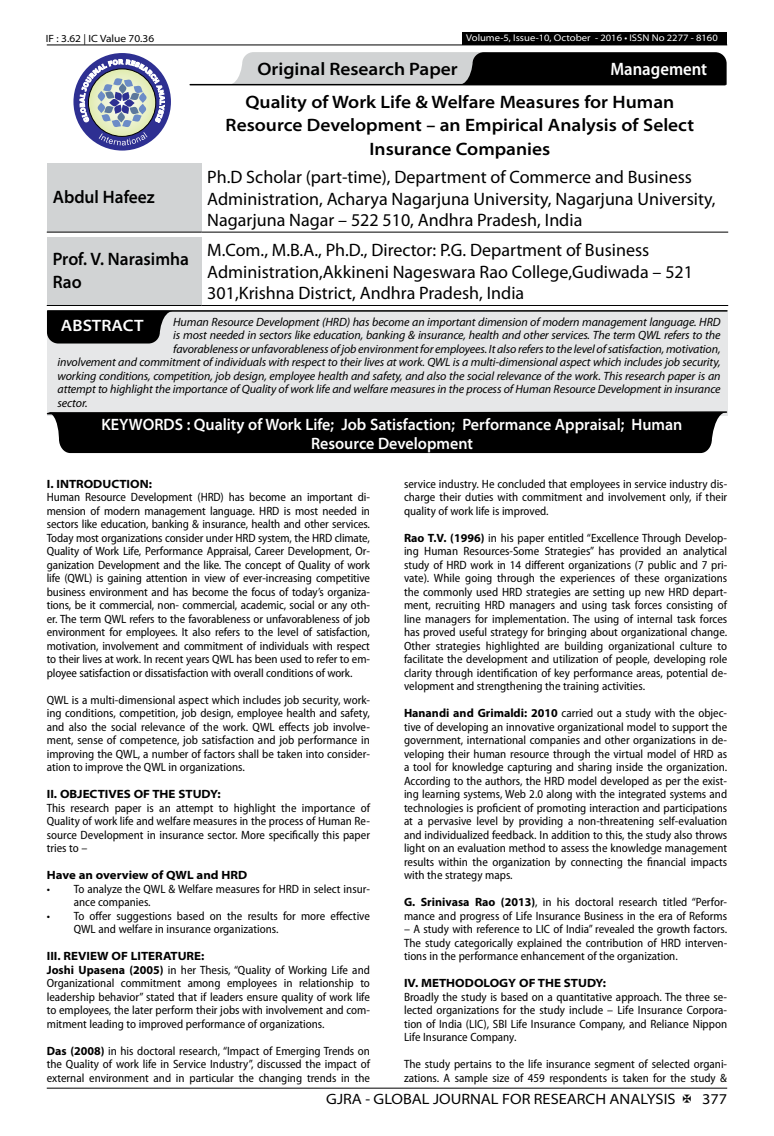
<style>
.page{position:relative;width:774px;height:1136px;background:#fff}
.page>*{position:absolute;margin:0;border:0;box-sizing:border-box;transform-origin:0 0}
.t1{font:18px/21.6px "Myriad Pro";color:#000}
.t2{font:600 semi-expanded 18px/23.4px "Myriad Pro";color:#000;text-align:center}
.t3{font:600 semi-expanded 18px/23.4px "Myriad Pro";color:#000;scale:.9 1}
.t4{font:600 semi-condensed 18px "Myriad Pro";color:#fff}
.t5{font:600 semi-expanded 16.5px/18.5px "Myriad Pro";color:#fff;text-align:center;scale:.9 1}
.t6{font:600 semi-expanded 16.5px "Myriad Pro";color:#fff}
.t7{font:semi-expanded 15px "Myriad Pro";color:#000}
.t8{font:semi-condensed 12px/13.5px "Myriad Pro";color:#000;text-align:justify}
.t9{font:italic 12px "Myriad Pro";letter-spacing:-.01em;color:#000}
.t10{font:700 semi-expanded 12px "Myriad Pro";color:#000}
.t11{font:semi-expanded 10.5px "Myriad Pro";color:#000}
.t12{font:semi-expanded 9.75px "Myriad Pro";color:#fff}
.s1{font-weight:700;font-stretch:semi-expanded}
.s2{font-weight:700;font-stretch:normal}
</style>
<div class="page">
<hr style="left:47px;top:1087px;width:680px;height:1px;background:#000">
<div style="left:462px;top:32px;width:265px;height:13px;background:#000"></div>
<hr style="left:47px;top:45px;width:680px;height:1px;background:#000">
<svg style="left:229px;top:52px;width:498px;height:33px;background:#686969"></svg>
<div style="left:73px;top:53px;width:98px;height:97px;background:#2e3092;border-radius:50%"></div>
<svg style="left:80px;top:59px;width:85px;height:86px"></svg>
<div style="left:47px;top:163px;width:154px;height:69px;background:#d1d3d4"></div>
<hr style="left:47px;top:232px;width:154px;height:1px;background:#000">
<hr style="left:201px;top:232px;width:527px;height:1px;background:#000">
<div style="left:47px;top:237px;width:154px;height:68px;background:#d1d3d4"></div>
<hr style="left:47px;top:305px;width:154px;height:1px;background:#000">
<hr style="left:201px;top:305px;width:527px;height:1px;background:#000">
<div style="left:47px;top:310px;width:680px;height:105px;background:#e6e7e8"></div>
<hr style="left:48px;top:310px;width:679px;height:2px;background:#000">
<svg style="left:47px;top:311px;width:126px;height:32px;background:#161616"></svg>
<svg style="left:46px;top:410px;width:682px;height:43px;background:#131313"></svg>
<hr style="left:190px;top:84px;width:535px;height:1px;background:#000">
<p class="t11" style="left:46px;top:32px;width:110px">IF : 3.62 | IC Value 70.36</p>
<h1 class="t3" style="left:53px;top:186px;width:115px">Abdul Hafeez</h1>
<p class="t12" style="left:466px;top:32px;width:253px">Volume-5, Issue-10, October - 2016 • ISSN No 2277 - 8160</p>
<h1 class="t2" style="left:257px;top:58px;width:202px">Original Research Paper</h1>
<h1 class="t4" style="left:610px;top:59px;width:98px">Management</h1>
<h1 class="t2" style="left:226px;top:91px;width:470px">Quality of Work Life &amp; Welfare Measures for Human<br>Resource Development – an Empirical Analysis of Select<br>Insurance Companies</h1>
<h1 class="t1" style="left:207px;top:166px;width:510px">Ph.D Scholar (part-time), Department of Commerce and Business<br>Administration, Acharya Nagarjuna University, Nagarjuna University,<br>Nagarjuna Nagar – 522 510, Andhra Pradesh, India</h1>
<h1 class="t3" style="left:53px;top:247px;width:153px">Prof. V. Narasimha<br>Rao</h1>
<h1 class="t1" style="left:207px;top:240px;width:487px">M.Com., M.B.A., Ph.D., Director: P.G. Department of Business<br>Administration,Akkineni Nageswara Rao College,Gudiwada – 521<br>301,Krishna District, Andhra Pradesh, India</h1>
<p class="t9" style="left:173px;top:315px;width:549px">Human Resource Development (HRD) has become an important dimension of modern management language. HRD</p>
<p class="t9" style="left:173px;top:328px;width:549px">is most needed in sectors like education, banking &amp; insurance, health and other services. The term QWL refers to the</p>
<p class="t9" style="left:173px;top:342px;width:549px">favorableness or unfavorableness of job environment for employees. It also refers to the level of satisfaction, motivation,</p>
<p class="t9" style="left:58px;top:355px;width:664px">involvement and commitment of individuals with respect to their lives at work. QWL is a multi-dimensional aspect which includes job security,</p>
<p class="t9" style="left:58px;top:369px;width:664px">working conditions, competition, job design, employee health and safety, and also the social relevance of the work. This research paper is an</p>
<p class="t9" style="left:58px;top:382px;width:664px">attempt to highlight the importance of Quality of work life and welfare measures in the process of Human Resource Development in insurance</p>
<p class="t9" style="left:58px;top:396px;width:32px">sector.</p>
<h2 class="t6" style="left:61px;top:316px;width:84px">ABSTRACT</h2>
<h2 class="t5" style="left:102px;top:416px;width:647px">KEYWORDS : Quality of Work Life; Job Satisfaction; Performance Appraisal; Human<br>Resource Development</h2>
<p class="t10" style="left:47px;top:476px;width:107px">I. INTRODUCTION:</p>
<p class="t8" style="left:47px;top:490px;width:325px">Human Resource Development (HRD) has become an important di&shy;mension of modern management language. HRD is most needed in sectors like education, banking &amp; insurance, health and other services.<br>Today most organizations consider under HRD system, the HRD climate, Quality of Work Life, Performance Appraisal, Career Development, Or&shy;ganization Development and the like. The concept of Quality of work life (QWL) is gaining attention in view of ever-increasing competitive business environment and has become the focus of today’s organiza&shy;tions, be it commercial, non- commercial, academic, social or any oth&shy;er. The term QWL refers to the favorableness or unfavorableness of job environment for employees. It also refers to the level of satisfaction, motivation, involvement and commitment of individuals with respect to their lives at work. In recent years QWL has been used to refer to em&shy;ployee satisfaction or dissatisfaction with overall conditions of work.</p>
<p class="t8" style="left:47px;top:693px;width:325px">QWL is a multi-dimensional aspect which includes job security, work&shy;ing conditions, competition, job design, employee health and safety, and also the social relevance of the work. QWL effects job involve&shy;ment, sense of competence, job satisfaction and job performance in improving the QWL, a number of factors shall be taken into consider&shy;ation to improve the QWL in organizations.</p>
<p class="t10" style="left:47px;top:787px;width:175px">II. OBJECTIVES OF THE STUDY:</p>
<p class="t8" style="left:47px;top:801px;width:325px">This research paper is an attempt to highlight the importance of Quality of work life and welfare measures in the process of Human Re&shy;source Development in insurance sector. More specifically this paper tries to –</p>
<p class="t10" style="left:47px;top:868px;width:202px">Have an overview of QWL and HRD</p>
<p class="t8" style="left:74px;top:882px;width:298px;text-indent:-27px">• To analyze the QWL &amp; Welfare measures for HRD in select insur&shy;ance companies.</p>
<p class="t8" style="left:74px;top:909px;width:298px;text-indent:-27px">• To offer suggestions based on the results for more effective<br>QWL and welfare in insurance organizations.</p>
<p class="t8" style="left:47px;top:949px;width:325px;text-align:left"><span class="s1">III. REVIEW OF LITERATURE:<br></span><span class="s2">Joshi Upasena (2005)</span> in her Thesis, “Quality of Working Life and Organizational commitment among employees in relationship to leadership behavior” stated that if leaders ensure quality of work life to employees, the later perform their jobs with involvement and com&shy;mitment leading to improved performance of organizations.</p>
<p class="t8" style="left:47px;top:1044px;width:325px"><span class="s2">Das (2008)</span> in his doctoral research, “Impact of Emerging Trends on the Quality of work life in Service Industry”, discussed the impact of external environment and in particular the changing trends in the</p>
<p class="t8" style="left:404px;top:477px;width:325px">service industry. He concluded that employees in service industry dis&shy;charge their duties with commitment and involvement only, if their quality of work life is improved.</p>
<p class="t8" style="left:404px;top:531px;width:325px"><span class="s2">Rao T.V. (1996)</span> in his paper entitled “Excellence Through Develop&shy;ing Human Resources-Some Strategies” has provided an analytical study of HRD work in 14 different organizations (7 public and 7 pri&shy;vate). While going through the experiences of these organizations the commonly used HRD strategies are setting up new HRD depart&shy;ment, recruiting HRD managers and using task forces consisting of line managers for implementation. The using of internal task forces has proved useful strategy for bringing about organizational change.<br>Other strategies highlighted are building organizational culture to facilitate the development and utilization of people, developing role clarity through identification of key performance areas, potential de&shy;velopment and strengthening the training activities.</p>
<p class="t8" style="left:404px;top:706px;width:325px"><span class="s2">Hanandi and Grimaldi: 2010</span> carried out a study with the objec&shy;tive of developing an innovative organizational model to support the government, international companies and other organizations in de&shy;veloping their human resource through the virtual model of HRD as a tool for knowledge capturing and sharing inside the organization.<br>According to the authors, the HRD model developed as per the exist&shy;ing learning systems, Web 2.0 along with the integrated systems and technologies is proficient of promoting interaction and participations at a pervasive level by providing a non-threatening self-evaluation and individualized feedback. In addition to this, the study also throws light on an evaluation method to assess the knowledge management results within the organization by connecting the financial impacts with the strategy maps.</p>
<p class="t8" style="left:404px;top:895px;width:325px"><span class="s2">G. Srinivasa Rao (2013)</span>, in his doctoral research titled “Perfor&shy;mance and progress of Life Insurance Business in the era of Reforms</p>
<p class="t8" style="left:404px;top:922px;width:325px">– A study with reference to LIC of India” revealed the growth factors.<br>The study categorically explained the contribution of HRD interven&shy;tions in the performance enhancement of the organization.</p>
<p class="t10" style="left:404px;top:976px;width:204px">IV. METHODOLOGY OF THE STUDY:</p>
<p class="t8" style="left:404px;top:990px;width:325px">Broadly the study is based on a quantitative approach. The three se&shy;lected organizations for the study include – Life Insurance Corpora&shy;tion of India (LIC), SBI Life Insurance Company, and Reliance Nippon Life Insurance Company.</p>
<p class="t8" style="left:404px;top:1057px;width:325px">The study pertains to the life insurance segment of selected organi&shy;zations. A sample size of 459 respondents is taken for the study &amp;</p>
<p class="t7" style="left:326px;top:1090px;width:351px">GJRA - GLOBAL JOURNAL FOR RESEARCH ANALYSIS</p>
<p class="t7" style="left:702px;top:1090px;width:27px">377</p>
</div>
